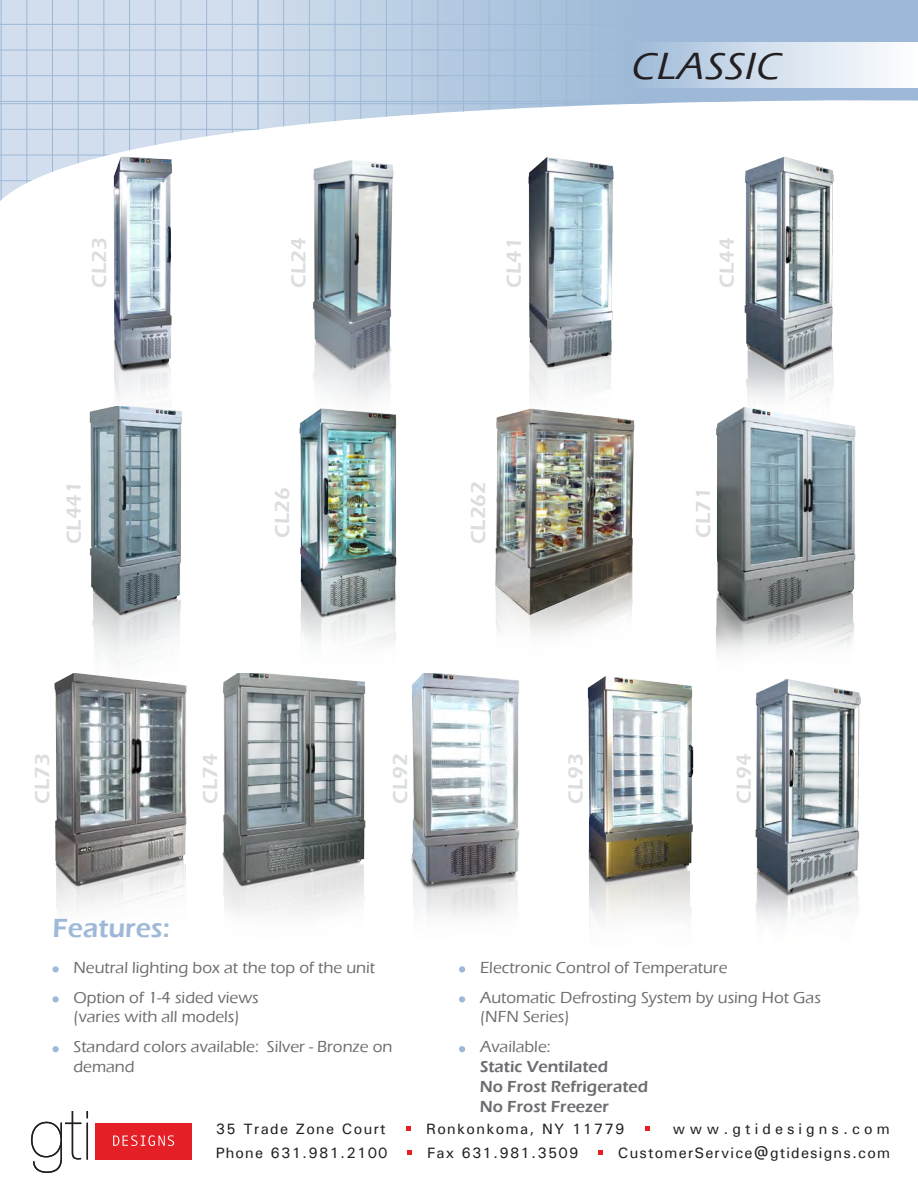
<style>
.page{position:relative;width:918px;height:1188px;background:#fff}
.page>*{position:absolute;margin:0;border:0;box-sizing:border-box;transform-origin:0 0}
.t1{font:italic 500 39px "Eras ITC";color:#231f20}
.t2{font:600 27px "Eras ITC";color:#9db9d7}
.t3{font:600 21px "Eras ITC";color:#dcdddf}
.t4{font:500 16.5px "Eras ITC";color:#6c6d70}
.t5{font:600 16.5px "Eras ITC";color:#6c6d70}
.t6{font:500 15px "Univers";letter-spacing:.08em;color:#231f20}
.t7{font:500 15px "Univers";letter-spacing:.27em;color:#231f20}
</style>
<div class="page">
<svg style="left:406px;top:1127px;width:5px;height:4px"></svg>
<svg style="left:645px;top:1127px;width:5px;height:4px"></svg>
<svg style="left:407px;top:1151px;width:5px;height:4px"></svg>
<svg style="left:598px;top:1151px;width:5px;height:4px"></svg>
<img style="left:113px;top:201px;width:59px;height:199px">
<img style="left:312px;top:201px;width:81px;height:200px">
<img style="left:744px;top:201px;width:90px;height:200px">
<img style="left:89px;top:406px;width:93px;height:253px">
<img style="left:529px;top:201px;width:84px;height:196px">
<img style="left:299px;top:408px;width:98px;height:236px">
<img style="left:495px;top:408px;width:140px;height:227px">
<img style="left:716px;top:407px;width:140px;height:245px">
<img style="left:54px;top:673px;width:133px;height:236px">
<img style="left:222px;top:673px;width:144px;height:241px">
<img style="left:411px;top:673px;width:109px;height:245px">
<img style="left:587px;top:676px;width:107px;height:244px">
<img style="left:755px;top:678px;width:106px;height:244px">
<svg style="left:0;top:0;width:918px;height:201px"></svg>
<div style="left:630px;top:43px;width:288px;height:45px;background:linear-gradient(to right,#a2bdda,#fff)"></div>
<svg style="left:31px;top:1111px;width:50px;height:62px"></svg>
<hr style="left:87px;top:1123px;width:1px;height:37px;background:#211e1e">
<div style="left:95px;top:1123px;width:97px;height:37px;background:#e41f25"></div>
<svg style="left:113px;top:1135px;width:61px;height:11px"></svg>
<div style="left:52px;top:966px;width:7px;height:7px;background:#9db9d7;border-radius:50%"></div>
<div style="left:459px;top:966px;width:6px;height:7px;background:#9db9d7;border-radius:50%"></div>
<div style="left:52px;top:996px;width:7px;height:7px;background:#9db9d7;border-radius:50%"></div>
<div style="left:459px;top:996px;width:6px;height:7px;background:#9db9d7;border-radius:50%"></div>
<div style="left:52px;top:1046px;width:7px;height:6px;background:#9db9d7;border-radius:50%"></div>
<svg style="left:459px;top:1046px;width:6px;height:6px"></svg>
<p class="t3" style="left:87px;top:288px;width:52px;rotate:-90deg">CL23</p>
<p class="t3" style="left:62px;top:544px;width:65px;rotate:-90deg">CL441</p>
<p class="t1" style="left:630px;top:44px;width:160px">CLASSIC</p>
<p class="t3" style="left:287px;top:288px;width:52px;rotate:-90deg">CL24</p>
<p class="t3" style="left:502px;top:288px;width:52px;rotate:-90deg">CL41</p>
<p class="t3" style="left:715px;top:288px;width:52px;rotate:-90deg">CL44</p>
<p class="t3" style="left:270px;top:538px;width:52px;rotate:-90deg">CL26</p>
<p class="t3" style="left:466px;top:544px;width:65px;rotate:-90deg">CL262</p>
<p class="t3" style="left:691px;top:538px;width:52px;rotate:-90deg">CL71</p>
<p class="t3" style="left:30px;top:804px;width:52px;rotate:-90deg">CL73</p>
<p class="t3" style="left:198px;top:804px;width:52px;rotate:-90deg">CL74</p>
<p class="t3" style="left:388px;top:804px;width:52px;rotate:-90deg">CL92</p>
<p class="t3" style="left:564px;top:804px;width:52px;rotate:-90deg">CL93</p>
<p class="t3" style="left:732px;top:804px;width:52px;rotate:-90deg">CL94</p>
<p class="t2" style="left:52px;top:912px;width:119px">Features:</p>
<p class="t4" style="left:74px;top:958px;width:303px">Neutral lighting box at the top of the unit</p>
<p class="t4" style="left:480px;top:958px;width:249px">Electronic Control of Temperature</p>
<p class="t4" style="left:74px;top:988px;width:187px">Option of 1-4 sided views</p>
<p class="t4" style="left:480px;top:988px;width:342px">Automatic Defrosting System by using Hot Gas</p>
<p class="t4" style="left:74px;top:1008px;width:168px">(varies with all models)</p>
<p class="t4" style="left:480px;top:1008px;width:91px">(NFN Series)</p>
<p class="t4" style="left:74px;top:1038px;width:321px">Standard colors available: Silver - Bronze on</p>
<p class="t4" style="left:480px;top:1038px;width:72px">Available:</p>
<p class="t4" style="left:74px;top:1057px;width:63px">demand</p>
<p class="t5" style="left:480px;top:1057px;width:130px">Static Ventilated</p>
<p class="t5" style="left:480px;top:1077px;width:170px">No Frost Refrigerated</p>
<p class="t5" style="left:480px;top:1097px;width:130px">No Frost Freezer</p>
<p class="t6" style="left:216px;top:1119px;width:172px">35 Trade Zone Court</p>
<p class="t6" style="left:426px;top:1119px;width:200px">Ronkonkoma, NY 11779</p>
<p class="t7" style="left:672px;top:1119px;width:219px">www.gtidesigns.com</p>
<p class="t6" style="left:216px;top:1143px;width:173px">Phone 631.981.2100</p>
<p class="t6" style="left:427px;top:1143px;width:153px">Fax 631.981.3509</p>
<p class="t6" style="left:618px;top:1143px;width:274px">CustomerService@gtidesigns.com</p>
</div>
